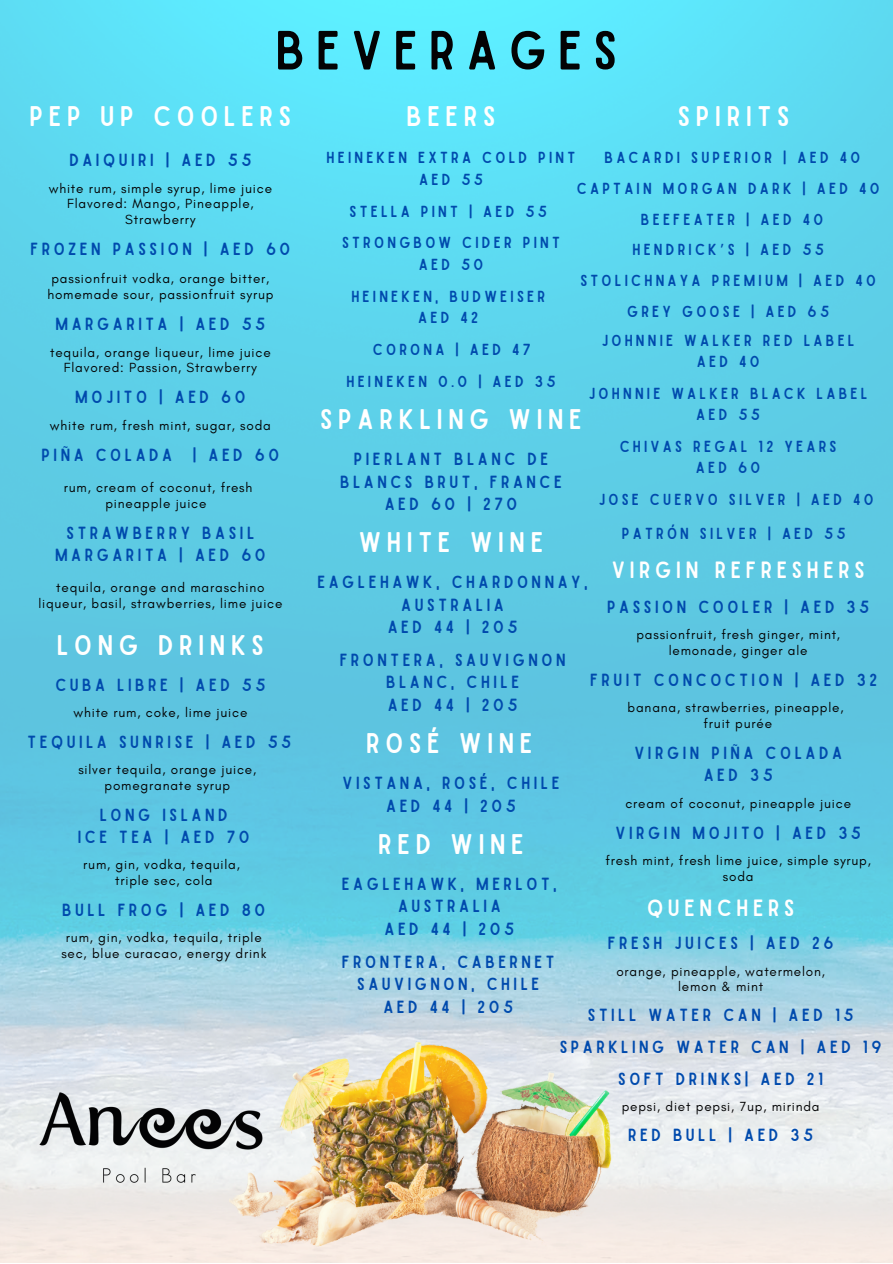
<style>
.page{position:relative;width:893px;height:1264px;background:#fff}
.page>*{position:absolute;margin:0;border:0;box-sizing:border-box;transform-origin:0 0}
.t1{font:52.65px "Sailors";letter-spacing:.21em;color:#030304}
.t2{font:27.15px "Sailors";letter-spacing:.21em;color:#fff}
.t3{font:22.5px "Sailors";letter-spacing:.21em;color:#fff}
.t4{font:16.8px/22.5px "Sailors";letter-spacing:.21em;color:#004aad;text-align:center}
.t5{font:15.3px/30.6px "Sailors";letter-spacing:.21em;color:#004aad;text-align:center}
.t6{font:13.5px/15.8px "Glacial Indifference";letter-spacing:.06em;color:#030304;text-align:center}
.s1{font-family:"Noto Sans Gurmukhi"}
</style>
<div class="page">
<img style="left:0;top:0;width:892px;height:1262px">
<img style="left:230px;top:1024px;width:404px;height:234px">
<img style="left:29px;top:1084px;width:243px;height:106px">
<h1 class="t1" style="left:275px;top:31px;width:343px">BEVERAGES</h1>
<h2 class="t2" style="left:29px;top:106px;width:263px">PEP UP COOLERS</h2>
<h2 class="t2" style="left:406px;top:106px;width:90px">BEERS</h2>
<h2 class="t2" style="left:677px;top:106px;width:113px">SPIRITS</h2>
<p class="t4" style="left:69px;top:150px;width:183px">DAIQUIRI | AED 55</p>
<p class="t6" style="left:49px;top:180px;width:225px">white rum, simple syrup, lime juice<br>Flavored: Mango, Pineapple,<br>Strawberry</p>
<p class="t4" style="left:30px;top:239px;width:261px">FROZEN PASSION | AED 60</p>
<p class="t6" style="left:47px;top:271px;width:227px">passionfruit vodka, orange bitter, homemade sour, passionfruit syrup</p>
<p class="t4" style="left:55px;top:313px;width:211px">MARGARITA | AED 55</p>
<p class="t6" style="left:50px;top:344px;width:222px">tequila, orange liqueur, lime juice<br>Flavored: Passion, Strawberry</p>
<p class="t4" style="left:75px;top:386px;width:172px">MOJITO | AED 60</p>
<p class="t6" style="left:50px;top:417px;width:222px">white rum, fresh mint, sugar, soda</p>
<p class="t4" style="left:42px;top:444px;width:239px">PIÑA COLADA | AED 60</p>
<p class="t6" style="left:64px;top:479px;width:190px">rum, cream of coconut, fresh pineapple juice</p>
<p class="t4" style="left:55px;top:522px;width:212px">STRAWBERRY BASIL<br>MARGARITA | AED 60</p>
<p class="t6" style="left:38px;top:579px;width:245px">tequila, orange and maraschino liqueur, basil, strawberries, lime juice</p>
<h2 class="t2" style="left:57px;top:635px;width:209px">LONG DRINKS</h2>
<p class="t4" style="left:55px;top:674px;width:211px">CUBA LIBRE | AED 55</p>
<p class="t6" style="left:73px;top:704px;width:175px">white rum, coke, lime juice</p>
<p class="t4" style="left:28px;top:731px;width:265px">TEQUILA SUNRISE | AED 55</p>
<p class="t6" style="left:78px;top:761px;width:179px">silver tequila, orange juice, pomegranate syrup</p>
<p class="t4" style="left:78px;top:804px;width:173px">LONG ISLAND<br>ICE TEA | AED 70</p>
<p class="t6" style="left:83px;top:856px;width:158px">rum, gin, vodka, tequila, triple sec, cola</p>
<p class="t4" style="left:62px;top:899px;width:204px">BULL FROG | AED 80</p>
<p class="t6" style="left:61px;top:929px;width:206px">rum, gin, vodka, tequila, triple sec, blue curacao, energy drink</p>
<p class="t5" style="left:576px;top:143px;width:304px">BACARDI SUPERIOR | AED 40<br>CAPTAIN MORGAN DARK | AED 40<br>BEEFEATER | AED 40<br>HENDRICK<span class="s1">’</span>S | AED 55<br>STOLICHNAYA PREMIUM | AED 40<br>GREY GOOSE | AED 65</p>
<p class="t5" style="left:601px;top:330px;width:254px;line-height:21.3px">JOHNNIE WALKER RED LABEL<br>AED 40</p>
<p class="t5" style="left:588px;top:383px;width:280px;line-height:21.3px">JOHNNIE WALKER BLACK LABEL<br>AED 55</p>
<p class="t5" style="left:619px;top:436px;width:218px;line-height:21.3px">CHIVAS REGAL 12 YEARS<br>AED 60</p>
<p class="t5" style="left:598px;top:484px;width:276px">JOSE CUERVO SILVER | AED 40</p>
<p class="t5" style="left:621px;top:519px;width:225px">PATRÓN SILVER | AED 55</p>
<p class="t5" style="left:326px;top:148px;width:250px;line-height:21.3px">HEINEKEN EXTRA COLD PINT<br>AED 55</p>
<p class="t5" style="left:342px;top:196px;width:219px;line-height:31.8px">STELLA PINT | AED 55<br>STRONGBOW CIDER PINT</p>
<p class="t5" style="left:351px;top:249px;width:195px;line-height:31.8px">AED 50<br>HEINEKEN, BUDWEISER</p>
<p class="t5" style="left:346px;top:302px;width:210px;line-height:31.8px">AED 42<br>CORONA | AED 47<br>HEINEKEN 0.0 | AED 35</p>
<h2 class="t2" style="left:320px;top:409px;width:263px">SPARKLING WINE</h2>
<p class="t4" style="left:340px;top:448px;width:223px">PIERLANT BLANC DE<br>BLANCS BRUT, FRANCE<br>AED 60 | 270</p>
<h2 class="t2" style="left:359px;top:532px;width:186px">WHITE WINE</h2>
<p class="t4" style="left:317px;top:571px;width:272px">EAGLEHAWK, CHARDONNAY,<br>AUSTRALIA<br>AED 44 | 205</p>
<p class="t4" style="left:339px;top:649px;width:227px">FRONTERA, SAUVIGNON<br>BLANC, CHILE<br>AED 44 | 205</p>
<h2 class="t2" style="left:366px;top:733px;width:168px">ROSÉ WINE</h2>
<p class="t4" style="left:342px;top:772px;width:218px">VISTANA, ROSÉ, CHILE<br>AED 44 | 205</p>
<h2 class="t2" style="left:378px;top:834px;width:147px">RED WINE</h2>
<p class="t4" style="left:342px;top:873px;width:216px">EAGLEHAWK, MERLOT,<br>AUSTRALIA<br>AED 44 | 205</p>
<p class="t4" style="left:342px;top:950px;width:214px">FRONTERA, CABERNET<br>SAUVIGNON, CHILE<br>AED 44 | 205</p>
<h3 class="t3" style="left:611px;top:562px;width:255px">VIRGIN REFRESHERS</h3>
<p class="t4" style="left:607px;top:596px;width:263px">PASSION COOLER | AED 35</p>
<p class="t6" style="left:636px;top:626px;width:205px">passionfruit, fresh ginger, mint, lemonade, ginger ale</p>
<p class="t4" style="left:590px;top:669px;width:288px">FRUIT CONCOCTION | AED 32</p>
<p class="t6" style="left:627px;top:699px;width:217px">banana, strawberries, pineapple, fruit purée</p>
<p class="t4" style="left:634px;top:742px;width:209px">VIRGIN PIÑA COLADA<br>AED 35</p>
<p class="t6" style="left:625px;top:795px;width:227px">cream of coconut, pineapple juice</p>
<p class="t4" style="left:615px;top:822px;width:247px">VIRGIN MOJITO | AED 35</p>
<p class="t6" style="left:605px;top:852px;width:267px">fresh mint, fresh lime juice, simple syrup, soda</p>
<h3 class="t3" style="left:647px;top:899px;width:149px">QUENCHERS</h3>
<p class="t4" style="left:607px;top:932px;width:227px">FRESH JUICES | AED 26</p>
<p class="t6" style="left:616px;top:962px;width:210px">orange, pineapple, watermelon, lemon &amp; mint</p>
<p class="t4" style="left:559px;top:1000px;width:323px;line-height:31.7px">STILL WATER CAN | AED 15<br>SPARKLING WATER CAN | AED 19<br>SOFT DRINKS| AED 21</p>
<p class="t6" style="left:621px;top:1098px;width:199px">pepsi, diet pepsi, 7up, mirinda</p>
<p class="t4" style="left:628px;top:1124px;width:186px">RED BULL | AED 35</p>
</div>
